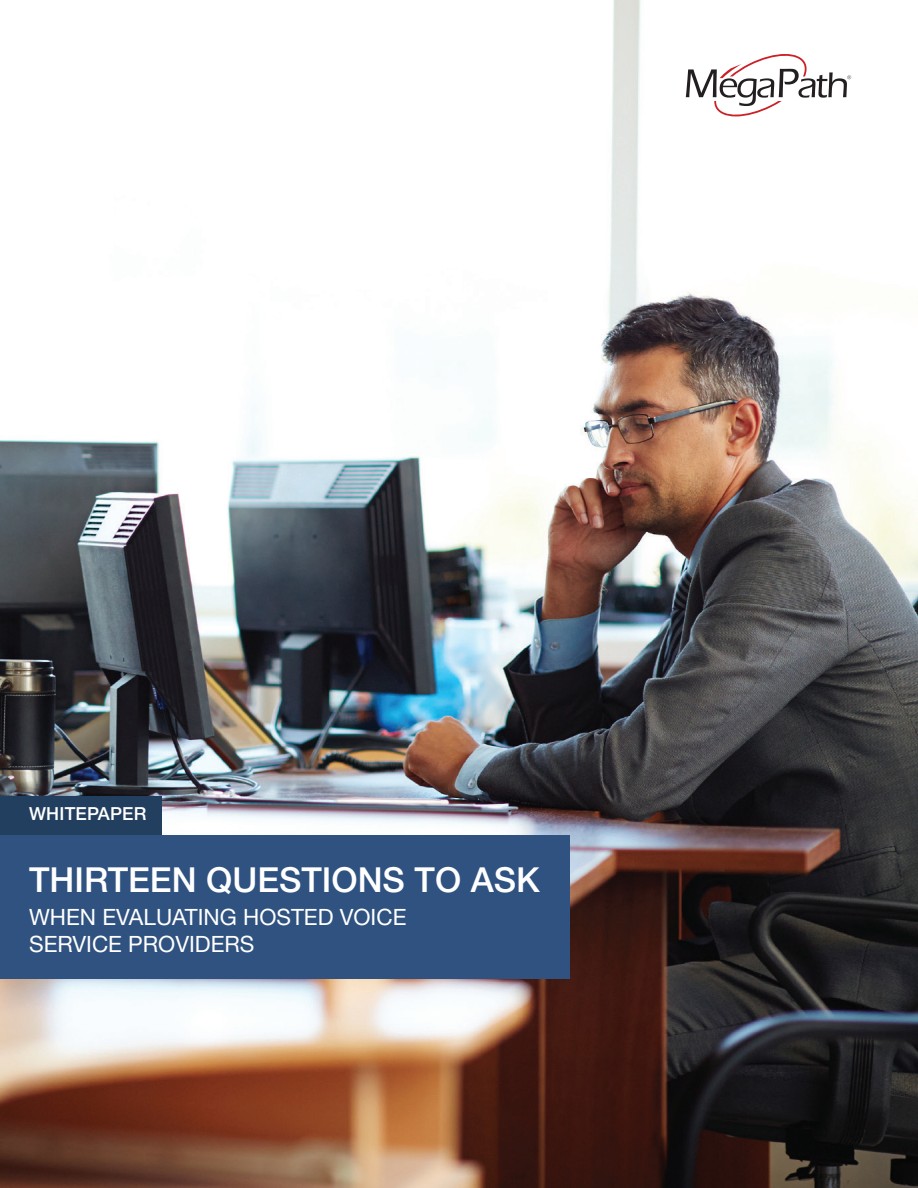
<style>
.page{position:relative;width:918px;height:1188px;background:#fff}
.page>*{position:absolute;margin:0;border:0;box-sizing:border-box;transform-origin:0 0}
.t1{font:500 34.5px "Helvetica Neue LT Pro";color:#fff}
.t2{font:22.5px/27px "Helvetica Neue LT Pro";color:#fff}
.t3{font:500 18px "Helvetica Neue LT Pro";letter-spacing:.01em;color:#fff}
</style>
<div class="page">
<img style="left:0;top:0;width:918px;height:1188px">
<svg style="left:686px;top:54px;width:165px;height:62px"></svg>
<div style="left:0;top:835px;width:569px;height:144px;background:#2f5280"></div>
<div style="left:0;top:796px;width:162px;height:39px;background:#233f60"></div>
<p class="t3" style="left:29px;top:803px;width:119px">WHITEPAPER</p>
<h1 class="t1" style="left:29px;top:859px;width:512px">THIRTEEN QUESTIONS TO ASK</h1>
<p class="t2" style="left:29px;top:903px;width:379px">WHEN EVALUATING HOSTED VOICE<br>SERVICE PROVIDERS</p>
</div>
